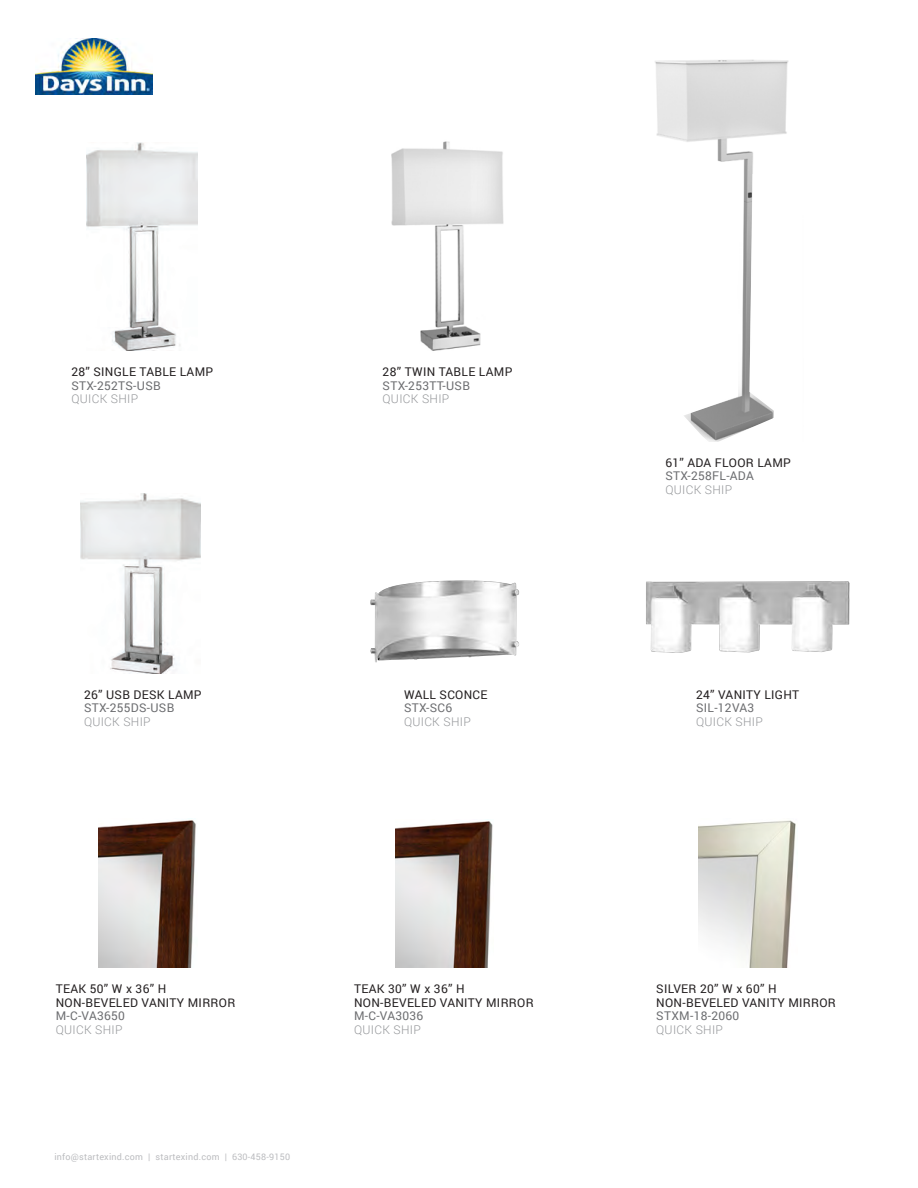
<style>
.page{position:relative;width:918px;height:1188px;background:#fff}
.page>*{position:absolute;margin:0;border:0;box-sizing:border-box;transform-origin:0 0}
.t1{font:12px/13.5px "Roboto";letter-spacing:.025em;color:#231f20}
.t2{font:12px "Roboto";letter-spacing:.025em;color:#6c6d70}
.t3{font:300 12px "Roboto";letter-spacing:.025em;color:#939598}
.t4{font:9px "Roboto";letter-spacing:.025em;color:#bcbdc0}
</style>
<div class="page">
<img style="left:655px;top:59px;width:134px;height:110px">
<svg style="left:684px;top:169px;width:90px;height:273px"></svg>
<img style="left:36px;top:38px;width:116px;height:56px">
<img style="left:699px;top:820px;width:97px;height:148px">
<img style="left:370px;top:580px;width:150px;height:83px">
<img style="left:81px;top:493px;width:119px;height:180px">
<img style="left:395px;top:819px;width:98px;height:149px">
<img style="left:98px;top:820px;width:98px;height:148px">
<img style="left:87px;top:143px;width:110px;height:208px">
<img style="left:391px;top:141px;width:113px;height:210px">
<img style="left:646px;top:581px;width:204px;height:72px">
<p class="t1" style="left:71px;top:365px;width:143px">28” SINGLE TABLE LAMP</p>
<p class="t2" style="left:71px;top:377px;width:91px">STX-252TS-USB</p>
<p class="t3" style="left:71px;top:391px;width:68px">QUICK SHIP</p>
<p class="t1" style="left:383px;top:365px;width:131px">28” TWIN TABLE LAMP</p>
<p class="t2" style="left:383px;top:377px;width:89px">STX-253TT-USB</p>
<p class="t3" style="left:383px;top:391px;width:68px">QUICK SHIP</p>
<p class="t1" style="left:665px;top:455px;width:127px">61” ADA FLOOR LAMP</p>
<p class="t2" style="left:665px;top:467px;width:90px">STX-258FL-ADA</p>
<p class="t3" style="left:665px;top:481px;width:68px">QUICK SHIP</p>
<p class="t1" style="left:84px;top:687px;width:119px">26” USB DESK LAMP</p>
<p class="t2" style="left:84px;top:700px;width:92px">STX-255DS-USB</p>
<p class="t3" style="left:84px;top:713px;width:68px">QUICK SHIP</p>
<p class="t1" style="left:404px;top:687px;width:85px">WALL SCONCE</p>
<p class="t2" style="left:404px;top:700px;width:50px">STX-SC6</p>
<p class="t3" style="left:404px;top:713px;width:68px">QUICK SHIP</p>
<p class="t1" style="left:696px;top:687px;width:104px">24” VANITY LIGHT</p>
<p class="t2" style="left:696px;top:700px;width:60px">SIL-12VA3</p>
<p class="t3" style="left:696px;top:713px;width:68px">QUICK SHIP</p>
<p class="t1" style="left:56px;top:982px;width:181px">TEAK 50” W x 36” H<br>NON-BEVELED VANITY MIRROR</p>
<p class="t2" style="left:56px;top:1008px;width:71px">M-C-VA3650</p>
<p class="t3" style="left:56px;top:1021px;width:68px">QUICK SHIP</p>
<p class="t1" style="left:354px;top:982px;width:112px">TEAK 30” W x 36” H</p>
<p class="t1" style="left:354px;top:995px;width:181px">NON-BEVELED VANITY MIRROR</p>
<p class="t2" style="left:354px;top:1008px;width:71px">M-C-VA3036</p>
<p class="t3" style="left:354px;top:1021px;width:68px">QUICK SHIP</p>
<p class="t1" style="left:656px;top:982px;width:122px">SILVER 20” W x 60” H</p>
<p class="t1" style="left:656px;top:995px;width:181px">NON-BEVELED VANITY MIRROR</p>
<p class="t2" style="left:656px;top:1008px;width:85px">STXM-18-2060</p>
<p class="t3" style="left:656px;top:1021px;width:68px">QUICK SHIP</p>
<p class="t4" style="left:54px;top:1151px;width:237px">info@startexind.com | startexind.com | 630-458-9150</p>
</div>
